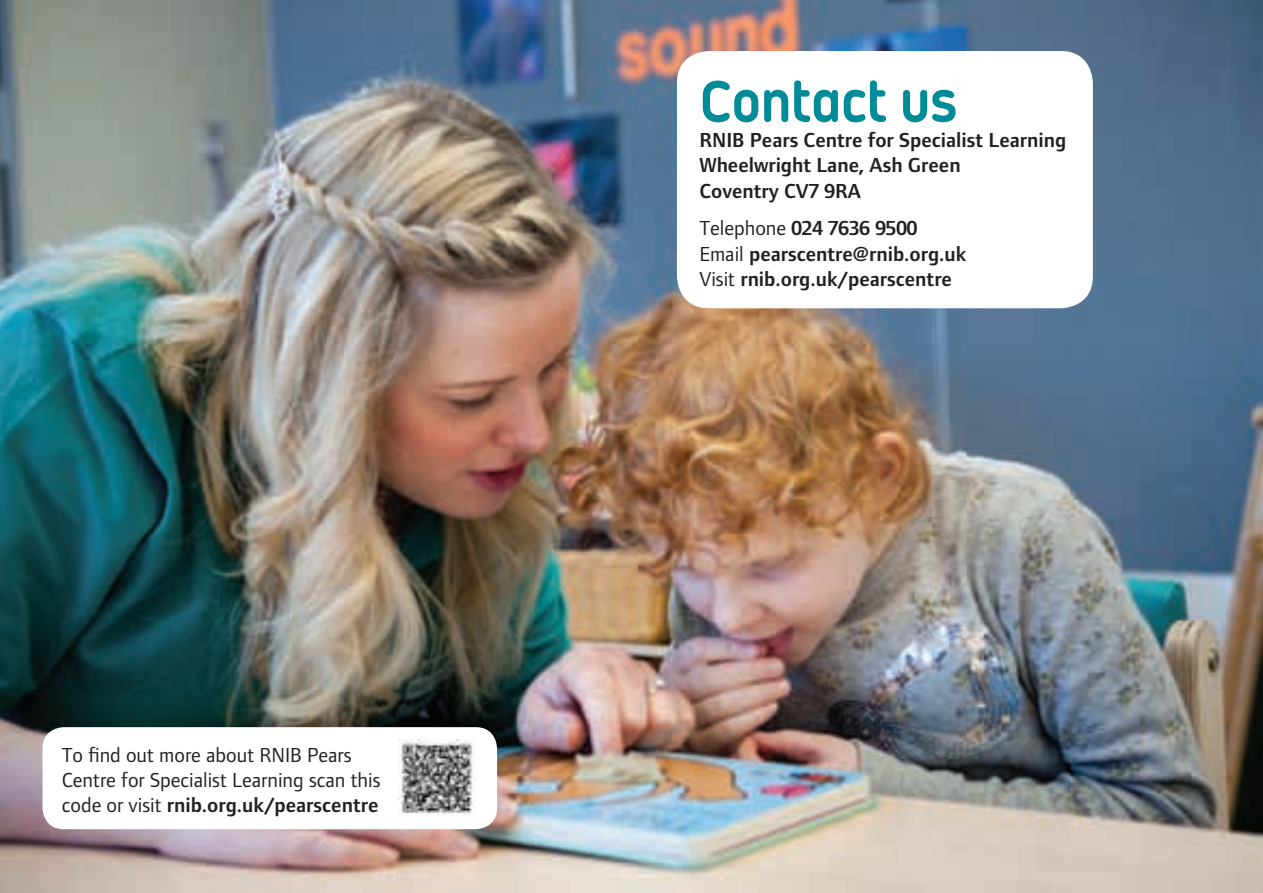
<style>
.page{position:relative;width:1263px;height:893px;background:#fff}
.page>*{position:absolute;margin:0;border:0;box-sizing:border-box;transform-origin:0 0}
.t1{font:64.5px "RNIB Headline";color:#008b98}
.t2{font:600 21px/25.2px "Foundry Form Sans";color:#231f20}
.t3{font:21px/25.2px "Foundry Form Sans";color:#231f20}
.s1{font-weight:600}
.s2{font-weight:400}
</style>
<div class="page">
<img style="left:0;top:0;width:1263px;height:893px">
<div style="left:677px;top:51px;width:416px;height:257px;background:#fff;border-radius:32px"></div>
<div style="left:43px;top:727px;width:454px;height:102px;background:#fff;border-radius:21px"></div>
<img style="left:399px;top:740px;width:76px;height:76px">
<p class="t3" style="left:62px;top:742px;width:320px">To find out more about RNIB Pears<br>Centre for Specialist Learning scan this code or visit <span class="s1">rnib.org.uk/pearscentre</span></p>
<h1 class="t1" style="left:699px;top:66px;width:259px">Contact us</h1>
<p class="t2" style="left:699px;top:127px;width:368px">RNIB Pears Centre for Specialist Learning<br>Wheelwright Lane, Ash Green<br>Coventry CV7 9RA</p>
<p class="t2" style="left:699px;top:216px;width:268px"><span class="s2">Telephone</span> 024 7636 9500<br><span class="s2">Email</span> pearscentre@rnib.org.uk<br><span class="s2">Visit</span> rnib.org.uk/pearscentre</p>
</div>
